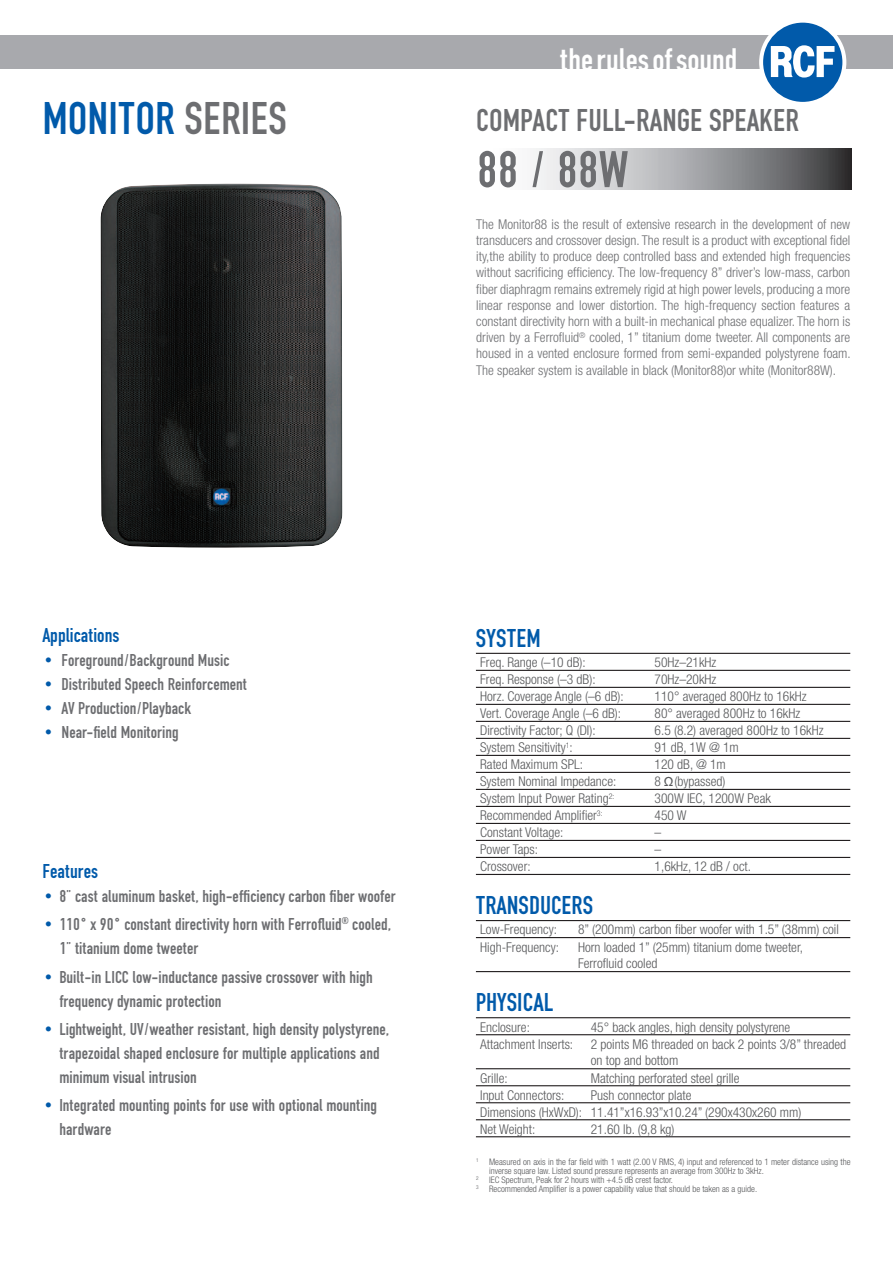
<style>
.page{position:relative;width:893px;height:1263px;background:#fff}
.page>*{position:absolute;margin:0;border:0;box-sizing:border-box;transform-origin:0 0}
.t1{font:54px "Fette Eng D";color:#6d6e71}
.t2{font:48px "Fette Eng D";color:#015aaa}
.t3{font:34.2px "Fette Eng D";color:#fff}
.t4{font:33px "Fette Eng D";color:#6d6e71}
.t5{font:27px "Fette Eng D";color:#015aaa}
.t6{font:21px "Fette Eng D";color:#015aaa}
.t7{font:18px/24px "Fette Eng D";color:#6d6e71}
.t8{font:300 condensed 13.5px/16.2px "Helvetica Neue";color:#57585a}
.t9{font:300 condensed 13.5px/16.2px "Helvetica Neue";color:#6d6e71;text-align:justify}
.t10{font:300 condensed 9px "Helvetica Neue";color:#57585a}
.s1{color:#6d6e71}
.s2{color:#015aaa}
.s3{font-family:"Fette Eng D";font-weight:400;font-stretch:normal}
</style>
<div class="page">
<div style="left:0;top:36px;width:892px;height:33px;background:#a8a9ad"></div>
<svg style="left:759px;top:19px;width:87px;height:87px"></svg>
<div style="left:763px;top:23px;width:79px;height:79px;background:#015aaa;border-radius:50%"></div>
<svg style="left:770px;top:45px;width:64px;height:33px"></svg>
<svg style="left:533px;top:149px;width:318px;height:41px"></svg>
<hr style="left:476px;top:653px;width:374px;height:1px;background:#231f20">
<hr style="left:476px;top:670px;width:374px;height:1px;background:#231f20">
<hr style="left:476px;top:687px;width:374px;height:1px;background:#231f20">
<hr style="left:476px;top:704px;width:374px;height:1px;background:#231f20">
<hr style="left:476px;top:721px;width:374px;height:1px;background:#231f20">
<hr style="left:476px;top:738px;width:374px;height:1px;background:#231f20">
<hr style="left:476px;top:755px;width:374px;height:1px;background:#231f20">
<hr style="left:476px;top:772px;width:374px;height:1px;background:#231f20">
<hr style="left:476px;top:789px;width:374px;height:1px;background:#231f20">
<hr style="left:476px;top:806px;width:374px;height:1px;background:#231f20">
<hr style="left:476px;top:823px;width:374px;height:1px;background:#231f20">
<hr style="left:476px;top:840px;width:374px;height:1px;background:#231f20">
<hr style="left:476px;top:857px;width:374px;height:1px;background:#231f20">
<hr style="left:476px;top:874px;width:374px;height:1px;background:#231f20">
<hr style="left:476px;top:920px;width:374px;height:1px;background:#231f20">
<hr style="left:476px;top:937px;width:374px;height:1px;background:#231f20">
<hr style="left:476px;top:971px;width:374px;height:1px;background:#231f20">
<hr style="left:476px;top:1017px;width:374px;height:1px;background:#231f20">
<hr style="left:476px;top:1034px;width:374px;height:1px;background:#231f20">
<hr style="left:476px;top:1068px;width:374px;height:1px;background:#231f20">
<hr style="left:476px;top:1085px;width:374px;height:1px;background:#231f20">
<hr style="left:476px;top:1102px;width:374px;height:1px;background:#231f20">
<hr style="left:476px;top:1119px;width:374px;height:1px;background:#231f20">
<hr style="left:476px;top:1136px;width:374px;height:1px;background:#231f20">
<img style="left:100px;top:183px;width:242px;height:365px">
<h2 class="t2" style="left:42px;top:100px;width:246px">MONITOR <span class="s1">SERIES</span></h2>
<h3 class="t3" style="left:560px;top:47px;width:178px">the rules of sound</h3>
<h3 class="t4" style="left:476px;top:108px;width:324px">COMPACT FULL-RANGE SPEAKER</h3>
<h1 class="t1" style="left:477px;top:149px;width:153px">88 / 88W</h1>
<p class="t9" style="left:476px;top:217px;width:376px">The Monitor88 is the result of extensive research in the development of new transducers and crossover design. The result is a product with exceptional fidel ity,the ability to produce deep controlled bass and extended high frequencies without sacrificing efficiency. The low-frequency 8” driver’s low-mass, carbon fiber diaphragm remains extremely rigid at high power levels, producing a more linear response and lower distortion. The high-frequency section features a constant directivity horn with a built-in mechanical phase equalizer. The horn is driven by a Ferrofluid<sup>®</sup> cooled, 1” titanium dome tweeter. All components are housed in a vented enclosure formed from semi-expanded polystyrene foam.<br>The speaker system is available in black (Monitor88)or white (Monitor88W).</p>
<h3 class="t6" style="left:42px;top:627px;width:79px">Applications</h3>
<h3 class="t7" style="left:42px;top:650px;width:189px"><span class="s2">•</span> Foreground/Background Music</h3>
<h3 class="t7" style="left:42px;top:674px;width:206px"><span class="s2">•</span> Distributed Speech Reinforcement</h3>
<h3 class="t7" style="left:42px;top:698px;width:150px"><span class="s2">•</span> AV Production/Playback</h3>
<h3 class="t7" style="left:42px;top:722px;width:138px"><span class="s2">•</span> Near-field Monitoring</h3>
<h3 class="t6" style="left:42px;top:863px;width:57px">Features</h3>
<h3 class="t7" style="left:42px;top:886px;width:355px"><span class="s2">•</span> 8” cast aluminum basket, high-efficiency carbon fiber woofer</h3>
<h3 class="t7" style="left:59px;top:914px;width:333px;text-indent:-17px"><span class="s2">•</span> 110° x 90° constant directivity horn with Ferrofluid<sup>®</sup> cooled,<br>1” titanium dome tweeter</h3>
<h3 class="t7" style="left:59px;top:966px;width:315px;text-indent:-17px"><span class="s2">•</span> Built-in LICC low-inductance passive crossover with high frequency dynamic protection</h3>
<h3 class="t7" style="left:59px;top:1019px;width:331px;text-indent:-17px"><span class="s2">•</span> Lightweight, UV/weather resistant, high density polystyrene, trapezoidal shaped enclosure for multiple applications and minimum visual intrusion</h3>
<h3 class="t7" style="left:59px;top:1095px;width:319px;text-indent:-17px"><span class="s2">•</span> Integrated mounting points for use with optional mounting hardware</h3>
<h3 class="t5" style="left:476px;top:628px;width:66px">SYSTEM</h3>
<p class="t8" style="left:480px;top:655px;width:107px">Freq. Range (–10 dB):</p>
<p class="t8" style="left:654px;top:655px;width:63px">50Hz–21kHz</p>
<p class="t8" style="left:480px;top:673px;width:117px">Freq. Response (–3 dB):</p>
<p class="t8" style="left:654px;top:673px;width:63px">70Hz–20kHz</p>
<p class="t8" style="left:480px;top:690px;width:145px">Horz. Coverage Angle (–6 dB):</p>
<p class="t8" style="left:654px;top:690px;width:154px">110° averaged 800Hz to 16kHz</p>
<p class="t8" style="left:480px;top:707px;width:142px">Vert. Coverage Angle (–6 dB):</p>
<p class="t8" style="left:654px;top:707px;width:147px">80° averaged 800Hz to 16kHz</p>
<p class="t8" style="left:480px;top:724px;width:117px">Directivity Factor; Q (DI):</p>
<p class="t8" style="left:654px;top:724px;width:170px">6.5 (8.2) averaged 800Hz to 16kHz</p>
<p class="t8" style="left:480px;top:741px;width:94px">System Sensitivity<sup>1</sup>:</p>
<p class="t8" style="left:654px;top:741px;width:86px">91 dB, 1W @ 1m</p>
<p class="t8" style="left:480px;top:758px;width:104px">Rated Maximum SPL:</p>
<p class="t8" style="left:654px;top:758px;width:73px">120 dB, @ 1m</p>
<p class="t8" style="left:480px;top:775px;width:138px">System Nominal Impedance:</p>
<p class="t8" style="left:654px;top:775px;width:72px">8 <span class="s3">Ω</span> (bypassed)</p>
<p class="t8" style="left:480px;top:792px;width:136px">System Input Power Rating<sup>2:</sup></p>
<p class="t8" style="left:654px;top:792px;width:118px">300W IEC, 1200W Peak</p>
<p class="t8" style="left:480px;top:809px;width:124px">Recommended Amplifier<sup>3:</sup></p>
<p class="t8" style="left:654px;top:809px;width:33px">450 W</p>
<p class="t8" style="left:480px;top:826px;width:85px">Constant Voltage:</p>
<p class="t8" style="left:654px;top:826px;width:8px">–</p>
<p class="t8" style="left:480px;top:843px;width:59px">Power Taps:</p>
<p class="t8" style="left:654px;top:843px;width:8px">–</p>
<p class="t8" style="left:480px;top:860px;width:52px">Crossover:</p>
<p class="t8" style="left:654px;top:860px;width:98px">1,6kHz, 12 dB / oct.</p>
<h3 class="t5" style="left:476px;top:895px;width:119px">TRANSDUCERS</h3>
<p class="t8" style="left:480px;top:923px;width:78px">Low-Frequency:</p>
<p class="t8" style="left:578px;top:923px;width:262px">8” (200mm) carbon fiber woofer with 1.5” (38mm) coil</p>
<p class="t8" style="left:480px;top:940px;width:80px">High-Frequency:</p>
<p class="t8" style="left:578px;top:940px;width:226px">Horn loaded 1” (25mm) titanium dome tweeter,<br>Ferrofluid cooled</p>
<h3 class="t5" style="left:476px;top:992px;width:79px">PHYSICAL</h3>
<p class="t8" style="left:480px;top:1020px;width:51px">Enclosure:</p>
<p class="t8" style="left:590px;top:1020px;width:201px">45° back angles, high density polystyrene</p>
<p class="t8" style="left:480px;top:1037px;width:94px">Attachment Inserts:</p>
<p class="t8" style="left:590px;top:1037px;width:257px">2 points M6 threaded on back 2 points 3/8” threaded on top and bottom</p>
<p class="t8" style="left:480px;top:1071px;width:29px">Grille:</p>
<p class="t8" style="left:590px;top:1071px;width:150px">Matching perforated steel grille</p>
<p class="t8" style="left:480px;top:1088px;width:86px">Input Connectors:</p>
<p class="t8" style="left:480px;top:1088px;width:323px;line-height:17px;text-indent:111px">Push connector plate<br>Dimensions (HxWxD): 11.41”x16.93”x10.24” (290x430x260 mm)<br>Net Weight:</p>
<p class="t8" style="left:590px;top:1122px;width:85px">21.60 lb. (9,8 kg)</p>
<p class="t10" style="left:476px;top:1158px;width:376px"><sup>1</sup> Measured on axis in the far field with 1 watt (2.00 V RMS, 4) input and referenced to 1 meter distance using the</p>
<p class="t10" style="left:489px;top:1167px;width:276px">inverse square law. Listed sound pressure represents an average from 300Hz to 3kHz.</p>
<p class="t10" style="left:476px;top:1176px;width:198px"><sup>2</sup> IEC Spectrum, Peak for 2 hours with +4.5 dB crest factor.</p>
<p class="t10" style="left:476px;top:1185px;width:282px"><sup>3</sup> Recommended Amplifier is a power capability value that should be taken as a guide.</p>
</div>
